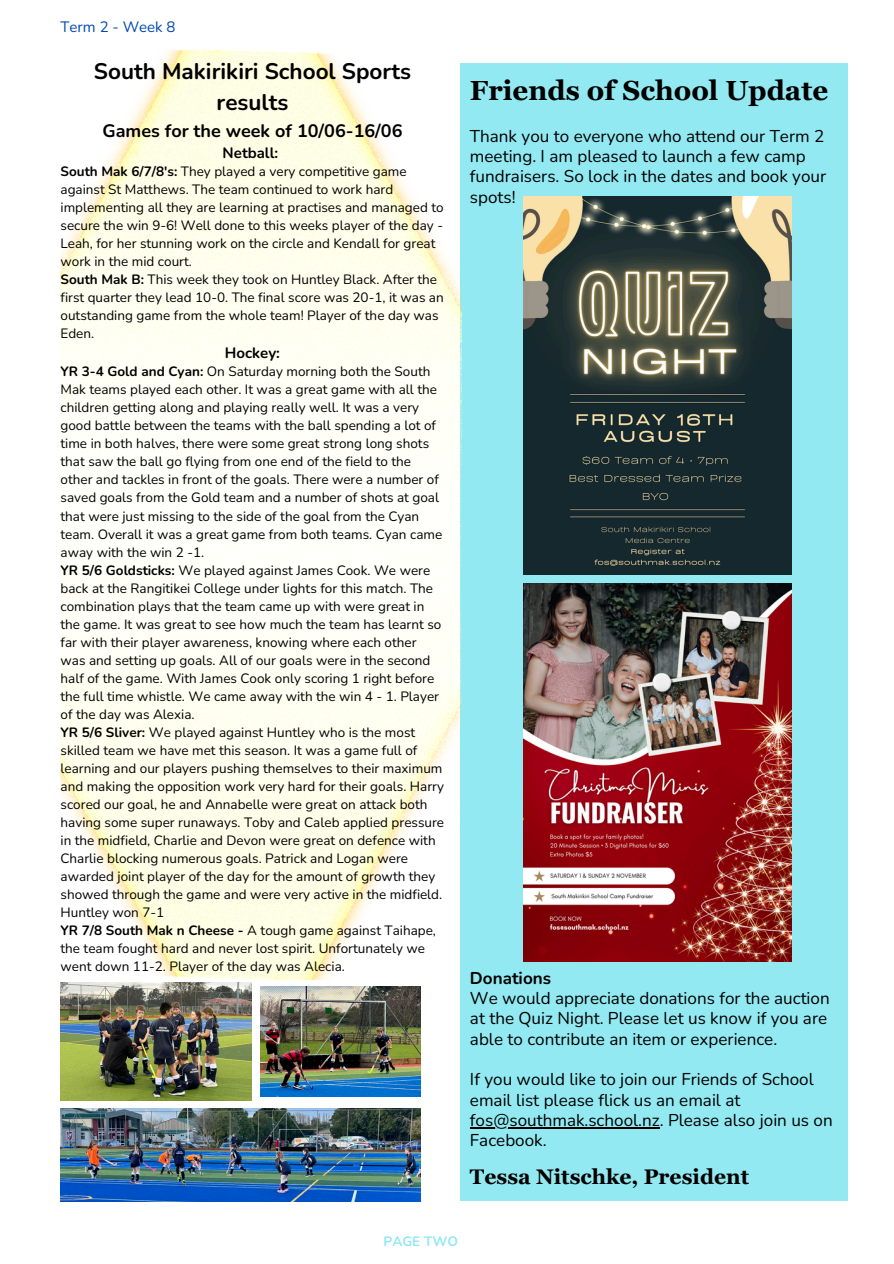
<style>
.page{position:relative;width:894px;height:1264px;background:#fff}
.page>*{position:absolute;margin:0;border:0;box-sizing:border-box;transform-origin:0 0}
.t1{font:700 27.6px "Georgia Pro";color:#000}
.t2{font:700 22.5px/30.3px "Nunito";color:#000;text-align:center}
.t3{font:700 21.15px "Georgia Pro";color:#000}
.t4{font:700 18px "Nunito";color:#000}
.t5{font:17.1px/20.2px "Nunito";color:#000}
.t6{font:700 15px "Nunito";color:#000}
.t7{font:15px "Nunito";color:#004aad}
.t8{font:13.5px/18px "Nunito";color:#000}
.t9{font:700 13.5px "Nunito";color:#92e9f1}
.s1{font-weight:700}
</style>
<div class="page">
<div style="left:460px;top:64px;width:387px;height:1136px;background:#92e9f1"></div>
<img style="left:523px;top:196px;width:267px;height:378px">
<img style="left:523px;top:583px;width:267px;height:378px">
<img style="left:61px;top:984px;width:191px;height:116px">
<img style="left:61px;top:1108px;width:360px;height:93px">
<img style="left:260px;top:986px;width:160px;height:110px">
<img style="left:98px;top:48px;width:363px;height:683px">
<img style="left:60px;top:183px;width:400px;height:801px">
<hr style="left:470px;top:1126px;width:189px;height:2px;background:#000">
<p class="t7" style="left:61px;top:17px;width:116px">Term 2 - Week 8</p>
<p class="t2" style="left:94px;top:57px;width:318px">South Makirikiri School Sports results</p>
<p class="t4" style="left:102px;top:118px;width:301px">Games for the week of 10/06-16/06</p>
<p class="t6" style="left:222px;top:143px;width:57px">Netball:</p>
<p class="t8" style="left:61px;top:163px;width:384px"><span class="s1">South Mak 6/7/8's:</span> They played a very competitive game against St Matthews. The team continued to work hard implementing all they are learning at practises and managed to secure the win 9-6! Well done to this weeks player of the day - Leah, for her stunning work on the circle and Kendall for great work in the mid court.</p>
<h1 class="t8" style="left:61px;top:271px;width:384px"><span class="s1">South Mak B:</span> This week they took on Huntley Black. After the first quarter they lead 10-0. The final score was 20-1, it was an outstanding game from the whole team! Player of the day was Eden.</h1>
<h3 class="t6" style="left:225px;top:343px;width:57px">Hockey:</h3>
<h3 class="t8" style="left:61px;top:363px;width:383px"><span class="s1">YR 3-4 Gold and Cyan:</span> On Saturday morning both the South Mak teams played each other. It was a great game with all the children getting along and playing really well. It was a very good battle between the teams with the ball spending a lot of time in both halves, there were some great strong long shots that saw the ball go flying from one end of the field to the other and tackles in front of the goals. There were a number of saved goals from the Gold team and a number of shots at goal that were just missing to the side of the goal from the Cyan team. Overall it was a great game from both teams. Cyan came away with the win 2 -1.</h3>
<h3 class="t8" style="left:61px;top:561px;width:382px"><span class="s1">YR 5/6 Goldsticks:</span> We played against James Cook. We were back at the Rangitikei College under lights for this match. The combination plays that the team came up with were great in the game. It was great to see how much the team has learnt so far with their player awareness, knowing where each other was and setting up goals. All of our goals were in the second half of the game. With James Cook only scoring 1 right before the full time whistle. We came away with the win 4 - 1. Player of the day was Alexia.</h3>
<h2 class="t8" style="left:61px;top:723px;width:385px"><span class="s1">YR 5/6 Sliver:</span> We played against Huntley who is the most skilled team we have met this season. It was a game full of learning and our players pushing themselves to their maximum and making the opposition work very hard for their goals. Harry scored our goal, he and Annabelle were great on attack both having some super runaways. Toby and Caleb applied pressure in the midfield, Charlie and Devon were great on defence with Charlie blocking numerous goals. Patrick and Logan were awarded joint player of the day for the amount of growth they showed through the game and were very active in the midfield.<br>Huntley won 7-1</h2>
<p class="t8" style="left:61px;top:921px;width:377px"><span class="s1">YR 7/8 South Mak n Cheese -</span> A tough game against Taihape, the team fought hard and never lost spirit. Unfortunately we went down 11-2. Player of the day was Alecia.</p>
<p class="t1" style="left:470px;top:75px;width:359px">Friends of School Update</p>
<p class="t5" style="left:470px;top:126px;width:357px">Thank you to everyone who attend our Term 2 meeting. I am pleased to launch a few camp fundraisers. So lock in the dates and book your spots!</p>
<p class="t5" style="left:470px;top:968px;width:361px"><span class="s1">Donations<br></span>We would appreciate donations for the auction at the Quiz Night. Please let us know if you are able to contribute an item or experience.</p>
<p class="t5" style="left:470px;top:1069px;width:345px">If you would like to join our Friends of School email list please flick us an email at</p>
<p class="t5" style="left:470px;top:1110px;width:364px">fos@southmak.school.nz. Please also join us on<br>Facebook.</p>
<p class="t3" style="left:470px;top:1164px;width:280px">Tessa Nitschke, President</p>
<p class="t9" style="left:383px;top:1232px;width:76px">PAGE TWO</p>
</div>
